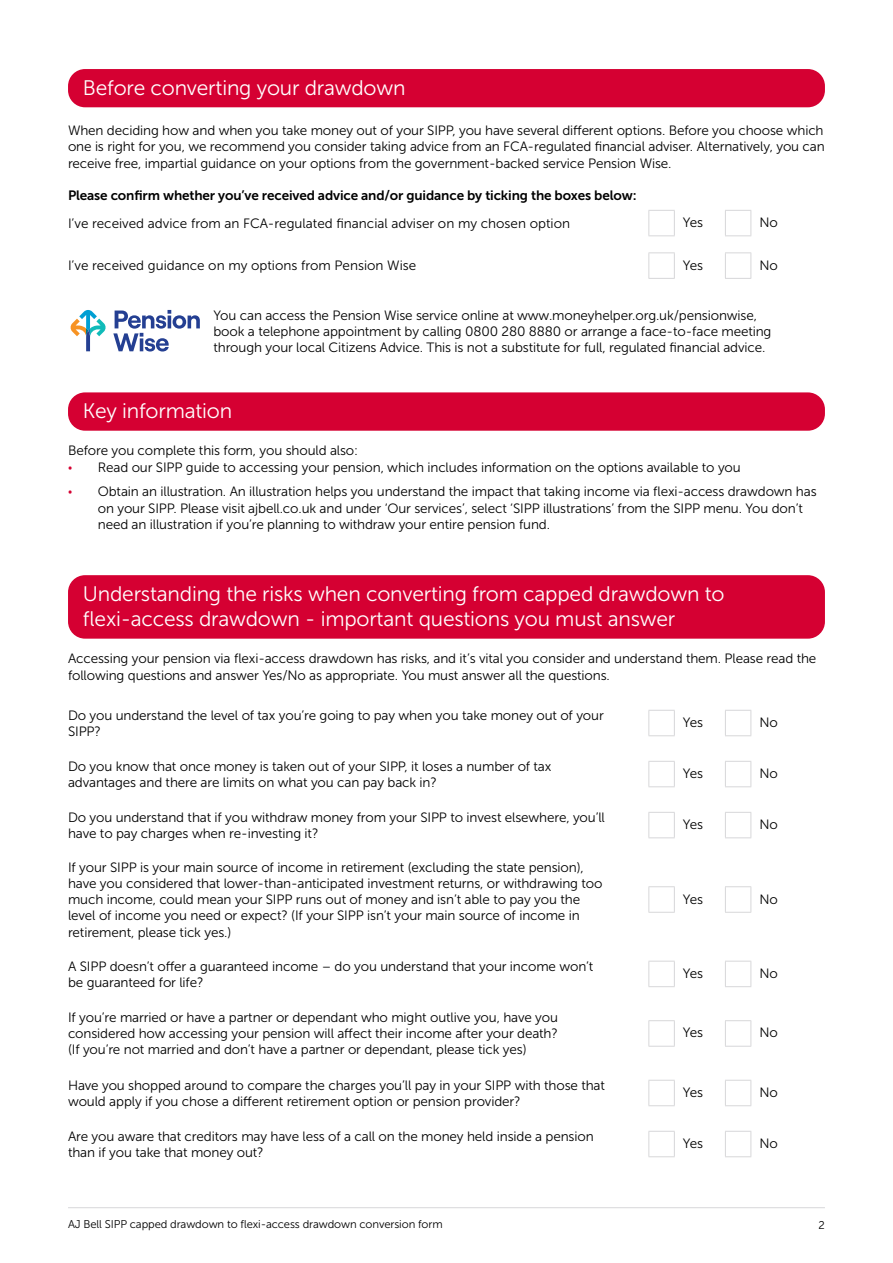
<style>
.page{position:relative;width:893px;height:1263px;background:#fff}
.page>*{position:absolute;margin:0;border:0;box-sizing:border-box;transform-origin:0 0}
.t1{font:21px/25.2px "Museo Sans 300";letter-spacing:-.01em;color:#fff}
.t2{font:13.5px/16.2px "Museo Sans 300";letter-spacing:-.01em;color:#000}
.t3{font:13.5px "Museo Sans 700";letter-spacing:-.01em;color:#000}
.t4{font:11.25px "Museo Sans 300";letter-spacing:-.01em;color:#000}
.s1{font-family:"Source Sans Pro";font-weight:300;font-size:15px;color:#d50032}
</style>
<div class="page">
<hr style="left:68px;top:1207px;width:757px;height:1px;background:#d7d7d9">
<div style="left:68px;top:392px;width:757px;height:39px;background:#d50032;border-radius:17px"></div>
<div style="left:68px;top:575px;width:757px;height:64px;background:#d50032;border-radius:17px"></div>
<div style="left:68px;top:69px;width:757px;height:38px;background:#d50032;border-radius:17px"></div>
<svg style="left:648px;top:210px;width:104px;height:69px"></svg>
<svg style="left:113px;top:310px;width:87px;height:41px"></svg>
<svg style="left:71px;top:310px;width:35px;height:41px"></svg>
<svg style="left:649px;top:710px;width:103px;height:448px"></svg>
<svg style="left:648px;top:710px;width:27px;height:26px"></svg>
<svg style="left:725px;top:710px;width:26px;height:26px"></svg>
<svg style="left:648px;top:761px;width:27px;height:26px"></svg>
<svg style="left:725px;top:761px;width:26px;height:26px"></svg>
<svg style="left:648px;top:812px;width:27px;height:26px"></svg>
<svg style="left:725px;top:812px;width:26px;height:26px"></svg>
<svg style="left:648px;top:886px;width:27px;height:27px"></svg>
<svg style="left:725px;top:886px;width:26px;height:27px"></svg>
<svg style="left:648px;top:961px;width:27px;height:26px"></svg>
<svg style="left:725px;top:961px;width:26px;height:26px"></svg>
<svg style="left:648px;top:1020px;width:27px;height:27px"></svg>
<svg style="left:725px;top:1020px;width:26px;height:27px"></svg>
<svg style="left:648px;top:1080px;width:27px;height:26px"></svg>
<svg style="left:725px;top:1080px;width:26px;height:26px"></svg>
<svg style="left:648px;top:1131px;width:27px;height:26px"></svg>
<svg style="left:725px;top:1131px;width:26px;height:26px"></svg>
<h1 class="t1" style="left:83px;top:75px;width:324px">Before converting your drawdown</h1>
<p class="t2" style="left:68px;top:123px;width:758px;text-align:justify">When deciding how and when you take money out of your SIPP, you have several different options. Before you choose which one is right for you, we recommend you consider taking advice from an FCA-regulated financial adviser. Alternatively, you can receive free, impartial guidance on your options from the government-backed service Pension Wise.</p>
<p class="t3" style="left:68px;top:188px;width:570px">Please confirm whether you’ve received advice and/or guidance by ticking the boxes below:</p>
<p class="t2" style="left:68px;top:215px;width:503px">I’ve received advice from an FCA-regulated financial adviser on my chosen option</p>
<p class="t2" style="left:683px;top:214px;width:22px">Yes</p>
<p class="t2" style="left:759px;top:214px;width:20px">No</p>
<p class="t2" style="left:68px;top:258px;width:350px">I’ve received guidance on my options from Pension Wise</p>
<p class="t2" style="left:683px;top:257px;width:22px">Yes</p>
<p class="t2" style="left:759px;top:257px;width:20px">No</p>
<p class="t2" style="left:213px;top:307px;width:559px">You can access the Pension Wise service online at www.moneyhelper.org.uk/pensionwise, book a telephone appointment by calling 0800 280 8880 or arrange a face-to-face meeting through your local Citizens Advice. This is not a substitute for full, regulated financial advice.</p>
<h1 class="t1" style="left:83px;top:398px;width:151px">Key information</h1>
<p class="t2" style="left:68px;top:443px;width:292px">Before you complete this form, you should also:</p>
<p class="t2" style="left:68px;top:459px;width:674px"><span class="s1">•</span> Read our SIPP guide to accessing your pension, which includes information on the options available to you</p>
<p class="t2" style="left:98px;top:484px;width:720px;text-indent:-30px"><span class="s1">•</span> Obtain an illustration. An illustration helps you understand the impact that taking income via flexi-access drawdown has on your SIPP. Please visit ajbell.co.uk and under ‘Our services’, select ‘SIPP illustrations’ from the SIPP menu. You don’t need an illustration if you’re planning to withdraw your entire pension fund.</p>
<h1 class="t1" style="left:83px;top:581px;width:643px">Understanding the risks when converting from capped drawdown to flexi-access drawdown - important questions you must answer</h1>
<p class="t2" style="left:68px;top:651px;width:750px">Accessing your pension via flexi-access drawdown has risks, and it’s vital you consider and understand them. Please read the following questions and answer Yes/No as appropriate. You must answer all the questions.</p>
<p class="t2" style="left:68px;top:707px;width:537px">Do you understand the level of tax you’re going to pay when you take money out of your<br>SIPP?</p>
<p class="t2" style="left:683px;top:714px;width:22px">Yes</p>
<p class="t2" style="left:759px;top:714px;width:20px">No</p>
<p class="t2" style="left:68px;top:758px;width:485px">Do you know that once money is taken out of your SIPP, it loses a number of tax advantages and there are limits on what you can pay back in?</p>
<p class="t2" style="left:683px;top:765px;width:22px">Yes</p>
<p class="t2" style="left:759px;top:765px;width:20px">No</p>
<p class="t2" style="left:68px;top:809px;width:538px">Do you understand that if you withdraw money from your SIPP to invest elsewhere, you’ll have to pay charges when re-investing it?</p>
<p class="t2" style="left:683px;top:816px;width:22px">Yes</p>
<p class="t2" style="left:759px;top:816px;width:20px">No</p>
<p class="t2" style="left:68px;top:859px;width:536px">If your SIPP is your main source of income in retirement (excluding the state pension), have you considered that lower-than-anticipated investment returns, or withdrawing too much income, could mean your SIPP runs out of money and isn’t able to pay you the level of income you need or expect? (If your SIPP isn’t your main source of income in retirement, please tick yes.)</p>
<p class="t2" style="left:683px;top:891px;width:22px">Yes</p>
<p class="t2" style="left:759px;top:891px;width:20px">No</p>
<p class="t2" style="left:68px;top:958px;width:527px">A SIPP doesn’t offer a guaranteed income – do you understand that your income won’t be guaranteed for life?</p>
<p class="t2" style="left:683px;top:965px;width:22px">Yes</p>
<p class="t2" style="left:759px;top:965px;width:20px">No</p>
<p class="t2" style="left:68px;top:1009px;width:492px;text-align:justify">If you’re married or have a partner or dependant who might outlive you, have you considered how accessing your pension will affect their income after your death? (If you’re not married and don’t have a partner or dependant, please tick yes)</p>
<p class="t2" style="left:683px;top:1025px;width:22px">Yes</p>
<p class="t2" style="left:759px;top:1025px;width:20px">No</p>
<p class="t2" style="left:68px;top:1077px;width:538px">Have you shopped around to compare the charges you’ll pay in your SIPP with those that would apply if you chose a different retirement option or pension provider?</p>
<p class="t2" style="left:683px;top:1084px;width:22px">Yes</p>
<p class="t2" style="left:759px;top:1084px;width:20px">No</p>
<p class="t2" style="left:68px;top:1128px;width:527px">Are you aware that creditors may have less of a call on the money held inside a pension than if you take that money out?</p>
<p class="t2" style="left:683px;top:1135px;width:22px">Yes</p>
<p class="t2" style="left:759px;top:1135px;width:20px">No</p>
<p class="t4" style="left:68px;top:1218px;width:376px">AJ Bell SIPP capped drawdown to flexi-access drawdown conversion form</p>
<p class="t4" style="left:819px;top:1219px;width:8px">2</p>
</div>
